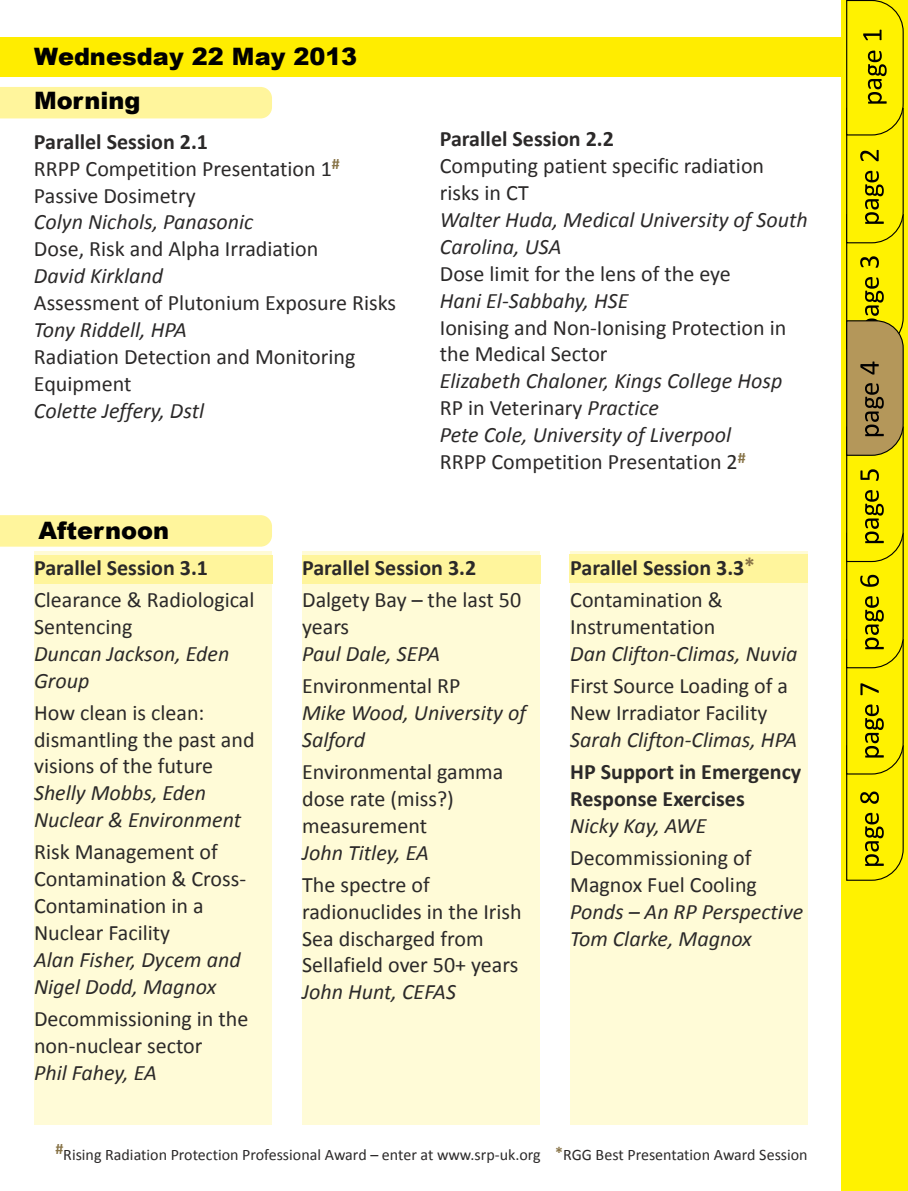
<style>
.page{position:relative;width:908px;height:1191px;background:#fff}
.page>*{position:absolute;margin:0;border:0;box-sizing:border-box;transform-origin:0 0}
.t1{font:900 24px/44px "Arial";color:#000}
.t2{font:22px/26.8px "Calibri";color:#2b2929}
.t3{font:italic 22px/26.8px "Calibri";color:#2b2929}
.t4{font:700 22px/32.2px "Calibri";color:#2b2929}
.t5{font:16px "Calibri";color:#2b2929}
.t6{font:700 16px "Calibri";color:#877347}
.s1{font-style:normal}
.s2{color:#877347}
.s3{font-weight:400}
.s4{font-weight:700;color:#877347}
</style>
<div class="page">
<div style="left:841px;top:0;width:66px;height:1191px;background:#fff200"></div>
<div style="left:34px;top:552px;width:237px;height:573px;background:#fffbd7"></div>
<div style="left:302px;top:552px;width:238px;height:573px;background:#fffbd7"></div>
<div style="left:570px;top:552px;width:237px;height:573px;background:#fffbd7"></div>
<div style="left:302px;top:555px;width:238px;height:28px;background:#fff59c"></div>
<div style="left:569px;top:554px;width:238px;height:28px;background:#fff59c"></div>
<div style="left:0;top:515px;width:272px;height:31px;background:#fff59c"></div>
<div style="left:0;top:87px;width:272px;height:31px;background:#fff59c"></div>
<div style="left:0;top:37px;width:842px;height:40px;background:#ffed00"></div>
<svg style="left:846px;top:1px;width:57px;height:880px"></svg>
<p class="t1" style="left:34px;top:34px;width:324px">Wednesday 22 May 2013<br>Morning</p>
<p class="t4" style="left:34px;top:125px;width:175px">Parallel Session 2.1</p>
<p class="t2" style="left:34px;top:155px;width:299px">RRPP Competition Presentation 1<br>Passive Dosimetry</p>
<p class="t3" style="left:34px;top:208px;width:221px">Colyn Nichols, Panasonic</p>
<p class="t2" style="left:34px;top:236px;width:286px">Dose, Risk and Alpha Irradiation</p>
<p class="t3" style="left:34px;top:262px;width:131px">David Kirkland</p>
<p class="t2" style="left:34px;top:289px;width:363px">Assessment of Plutonium Exposure Risks</p>
<p class="t3" style="left:34px;top:315px;width:154px">Tony Riddell, HPA</p>
<p class="t2" style="left:34px;top:343px;width:323px">Radiation Detection and Monitoring<br>Equipment</p>
<p class="t3" style="left:34px;top:396px;width:172px">Colette Jeffery, Dstl</p>
<p class="t6" style="left:332px;top:154px;width:9px">#</p>
<p class="t1" style="left:38px;top:508px;width:132px">Afternoon</p>
<p class="t4" style="left:439px;top:123px;width:175px">Parallel Session 2.2</p>
<p class="t2" style="left:439px;top:153px;width:326px">Computing patient specific radiation risks in CT</p>
<p class="t3" style="left:439px;top:205px;width:369px">Walter Huda, Medical University of South<br>Carolina, USA</p>
<p class="t2" style="left:439px;top:260px;width:292px">Dose limit for the lens of the eye</p>
<p class="t3" style="left:439px;top:286px;width:190px">Hani El-Sabbahy, HSE</p>
<p class="t2" style="left:439px;top:314px;width:348px">Ionising and Non-Ionising Protection in the Medical Sector</p>
<p class="t3" style="left:439px;top:367px;width:344px">Elizabeth Chaloner, Kings College Hosp <span class="s1">RP in Veterinary</span> Practice<br>Pete Cole, University of Liverpool <span class="s1">RRPP Competition Presentation 2</span><sup>#</sup></p>
<p class="t4" style="left:34px;top:551px;width:175px">Parallel Session 3.1</p>
<p class="t2" style="left:34px;top:586px;width:222px">Clearance &amp; Radiological<br>Sentencing</p>
<p class="t3" style="left:34px;top:639px;width:197px">Duncan Jackson, Eden<br>Group</p>
<p class="t2" style="left:34px;top:699px;width:222px">How clean is clean: dismantling the past and visions of the future</p>
<p class="t3" style="left:34px;top:779px;width:208px">Shelly Mobbs, Eden<br>Nuclear &amp; Environment</p>
<p class="t2" style="left:34px;top:839px;width:213px">Risk Management of<br>Contamination &amp; Cross-<br>Contamination in a<br>Nuclear Facility</p>
<p class="t3" style="left:34px;top:945px;width:208px">Alan Fisher, Dycem and<br>Nigel Dodd, Magnox</p>
<p class="t2" style="left:34px;top:1005px;width:216px">Decommissioning in the non-nuclear sector</p>
<p class="t3" style="left:34px;top:1058px;width:124px">Phil Fahey, EA</p>
<p class="t4" style="left:302px;top:551px;width:175px">Parallel Session 3.2</p>
<p class="t2" style="left:302px;top:586px;width:220px">Dalgety Bay – the last 50 years</p>
<p class="t3" style="left:302px;top:639px;width:139px">Paul Dale, SEPA</p>
<p class="t2" style="left:302px;top:672px;width:160px">Environmental RP</p>
<p class="t3" style="left:302px;top:698px;width:225px">Mike Wood, University of<br>Salford</p>
<p class="t2" style="left:302px;top:758px;width:203px">Environmental gamma dose rate (miss?) measurement</p>
<p class="t3" style="left:302px;top:838px;width:128px">John Titley, EA</p>
<p class="t2" style="left:302px;top:871px;width:221px">The spectre of radionuclides in the Irish<br>Sea discharged from<br>Sellafield over 50+ years</p>
<p class="t3" style="left:302px;top:977px;width:155px">John Hunt, CEFAS</p>
<p class="t4" style="left:570px;top:551px;width:186px">Parallel Session 3.3<span class="s2">*<br></span><span class="s3">Contamination &amp;</span></p>
<p class="t2" style="left:570px;top:613px;width:146px">Instrumentation</p>
<p class="t3" style="left:570px;top:639px;width:228px">Dan Clifton-Climas, Nuvia</p>
<p class="t2" style="left:570px;top:672px;width:219px">First Source Loading of a<br>New Irradiator Facility</p>
<p class="t3" style="left:570px;top:725px;width:228px">Sarah Clifton-Climas, HPA</p>
<p class="t4" style="left:570px;top:758px;width:232px;line-height:26.8px">HP Support in Emergency<br>Response Exercises</p>
<p class="t3" style="left:570px;top:811px;width:138px">Nicky Kay, AWE</p>
<p class="t2" style="left:570px;top:844px;width:188px">Decommissioning of<br>Magnox Fuel Cooling</p>
<p class="t3" style="left:570px;top:897px;width:234px">Ponds – An RP Perspective<br>Tom Clarke, Magnox</p>
<p class="t5" style="left:55px;top:1144px;width:753px"><sup>#</sup>Rising Radiation Protection Professional Award – enter at www.srp-uk.org <span class="s4">*</span>RGG Best Presentation Award Session</p>
</div>
